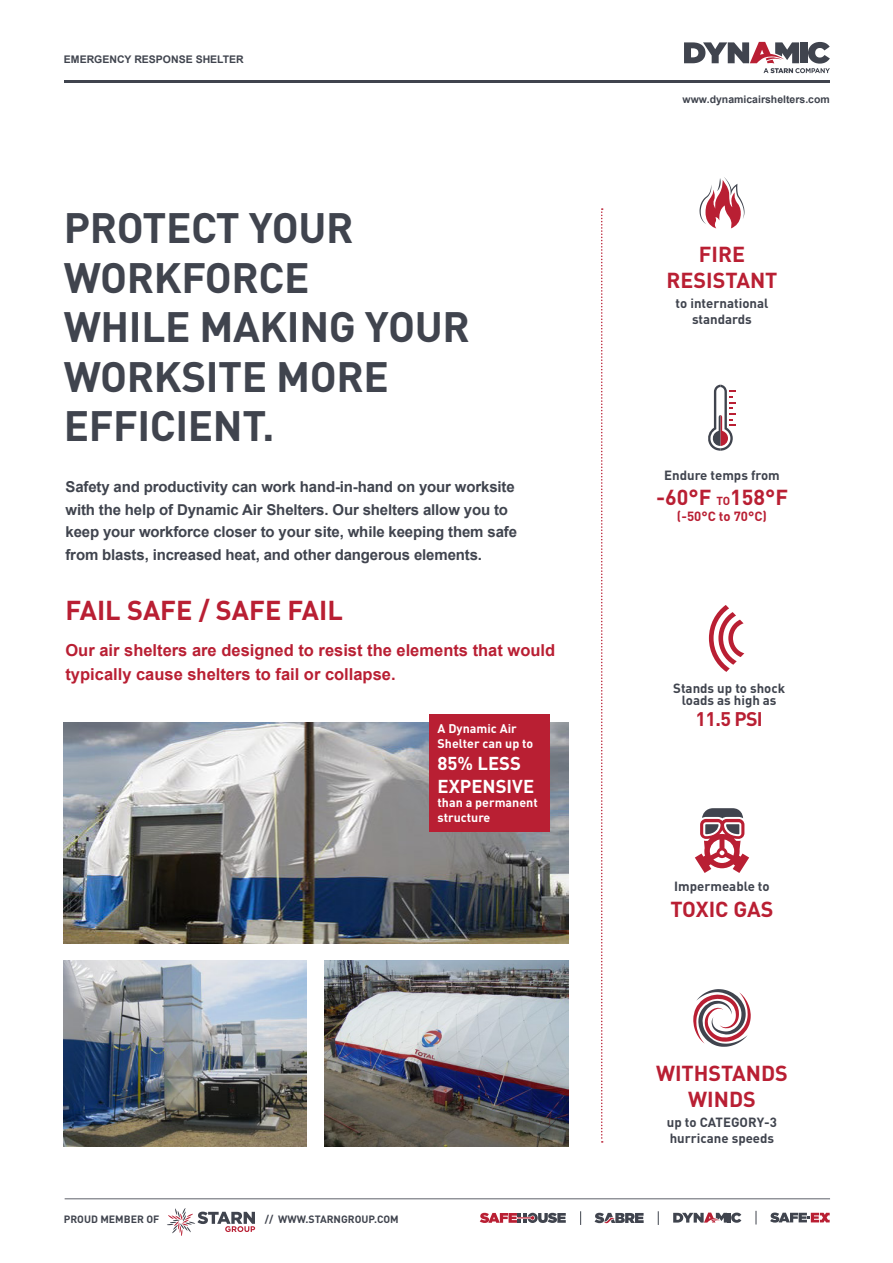
<style>
.page{position:relative;width:893px;height:1263px;background:#fff}
.page>*{position:absolute;margin:0;border:0;box-sizing:border-box;transform-origin:0 0}
.Heading{font:700 42px/49.5px "DIN";letter-spacing:-.01em;color:#40444e}
.Main_text_black{font:700 27px "DIN";color:#b91f33}
.t1{font:700 21.45px/25.8px "DIN";color:#b91f33;text-align:center}
.t2{font:700 19.5px "DIN";color:#b91f33}
.t3{font:700 18.45px/22.2px "DIN";color:#fff}
.Main_text_black-2{font:700 16.5px/24px "Arial";color:#b91f33}
.Main_text_black-3{font:700 15px "Arial";letter-spacing:-.01em;color:#40444e}
.t4{font:700 13.2px/16.5px "DIN";color:#40444e;text-align:center}
.t5{font:700 13.2px "DIN";color:#b91f33}
.t6{font:700 12.45px/15px "DIN";color:#fff}
.t7{font:700 10.5px "Arial";color:#40444e}
.t8{font:700 10.5px "DIN";color:#40444e}
.s1{font-size:11.55px}
</style>
<div class="page">
<svg style="left:770px;top:1212px;width:60px;height:10px"></svg>
<svg style="left:756px;top:1211px;width:1px;height:13px"></svg>
<svg style="left:594px;top:1213px;width:50px;height:10px"></svg>
<svg style="left:480px;top:1213px;width:86px;height:10px"></svg>
<svg style="left:580px;top:1211px;width:1px;height:14px"></svg>
<svg style="left:658px;top:1211px;width:1px;height:14px"></svg>
<svg style="left:673px;top:1212px;width:68px;height:11px"></svg>
<hr style="left:65px;top:1198px;width:765px;height:1px;background:#5e6169">
<svg style="left:167px;top:1208px;width:88px;height:28px"></svg>
<hr style="left:64px;top:80px;width:766px;height:3px;background:#40444e">
<svg style="left:684px;top:42px;width:146px;height:31px"></svg>
<svg style="left:601px;top:208px;width:2px;height:935px"></svg>
<svg style="left:693px;top:989px;width:58px;height:58px"></svg>
<svg style="left:708px;top:385px;width:28px;height:66px"></svg>
<svg style="left:699px;top:177px;width:45px;height:51px"></svg>
<svg style="left:695px;top:808px;width:54px;height:65px"></svg>
<svg style="left:709px;top:605px;width:35px;height:67px"></svg>
<img style="left:64px;top:723px;width:504px;height:220px">
<img style="left:64px;top:961px;width:243px;height:185px">
<img style="left:325px;top:961px;width:243px;height:185px">
<div style="left:429px;top:714px;width:121px;height:118px;background:#b91f33"></div>
<p class="t7" style="left:64px;top:53px;width:181px">EMERGENCY RESPONSE SHELTER</p>
<p class="Heading" style="left:64px;top:202px;width:291px">PROTECT YOUR<br>WORKFORCE</p>
<p class="Heading" style="left:64px;top:301px;width:408px">WHILE MAKING YOUR</p>
<p class="Heading" style="left:64px;top:350px;width:326px">WORKSITE MORE<br>EFFICIENT.</p>
<p class="Main_text_black-3" style="left:65px;top:477px;width:451px">Safety and productivity can work hand-in-hand on your worksite</p>
<p class="Main_text_black-3" style="left:65px;top:499px;width:444px">with the help of Dynamic Air Shelters. Our shelters allow you to</p>
<p class="Main_text_black-3" style="left:65px;top:522px;width:453px">keep your workforce closer to your site, while keeping them safe</p>
<p class="Main_text_black-3" style="left:65px;top:544px;width:418px">from blasts, increased heat, and other dangerous elements.</p>
<p class="Main_text_black" style="left:65px;top:592px;width:279px">FAIL SAFE / SAFE FAIL</p>
<p class="Main_text_black-2" style="left:65px;top:639px;width:491px">Our air shelters are designed to resist the elements that would typically cause shelters to fail or collapse.</p>
<p class="t6" style="left:438px;top:721px;width:97px">A Dynamic Air<br>Shelter can up to</p>
<p class="t3" style="left:438px;top:752px;width:98px">85% LESS<br>EXPENSIVE</p>
<p class="t6" style="left:438px;top:795px;width:102px">than a permanent structure</p>
<p class="t8" style="left:64px;top:1212px;width:97px">PROUD MEMBER OF</p>
<p class="t8" style="left:265px;top:1212px;width:136px">// WWW.STARNGROUP.COM</p>
<p class="t7" style="left:683px;top:92px;width:149px">www.dynamicairshelters.com</p>
<p class="t1" style="left:666px;top:241px;width:113px">FIRE<br>RESISTANT</p>
<p class="t4" style="left:676px;top:294px;width:94px">to international standards</p>
<p class="t4" style="left:664px;top:466px;width:117px">Endure temps from</p>
<p class="t1" style="left:656px;top:483px;width:133px">-60°F <span class="s1">TO</span>158°F</p>
<p class="t5" style="left:677px;top:507px;width:92px">(-50°C to 70°C)</p>
<p class="t4" style="left:673px;top:681px;width:113px;line-height:12px">Stands up to shock loads as high as</p>
<p class="t2" style="left:695px;top:706px;width:69px">11.5 PSI</p>
<p class="t4" style="left:674px;top:877px;width:97px">Impermeable to</p>
<p class="t1" style="left:670px;top:895px;width:105px">TOXIC GAS</p>
<p class="t1" style="left:656px;top:1060px;width:133px">WITHSTANDS<br>WINDS</p>
<p class="t4" style="left:667px;top:1113px;width:112px">up to CATEGORY-3</p>
<p class="t4" style="left:670px;top:1129px;width:106px">hurricane speeds</p>
</div>
